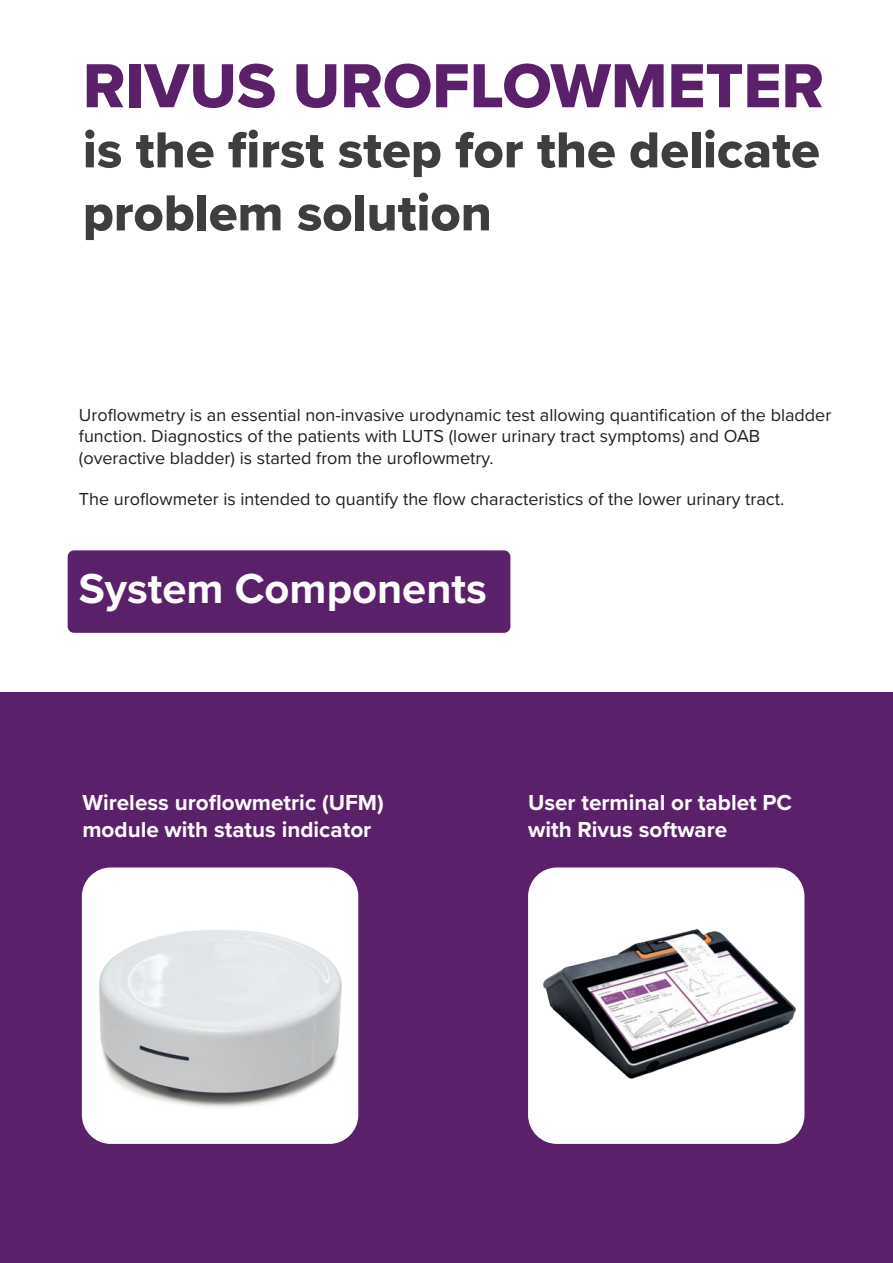
<style>
.page{position:relative;width:893px;height:1263px;background:#fff}
.page>*{position:absolute;margin:0;border:0;box-sizing:border-box;transform-origin:0 0}
.t1{font:64.5px "Proxima Nova Extrabld";color:#5b206a}
.t2{font:52.5px/63px "Proxima Nova Extrabld";color:#3e3e3f}
.t3{font:700 43.5px "Proxima Nova";color:#fff}
.t4{font:700 22.5px/27px "Proxima Nova";color:#fff}
.t5{font:18px/21.6px "Proxima Nova";color:#231f20}
</style>
<div class="page">
<div style="left:0;top:692px;width:893px;height:571px;background:#5b206a"></div>
<div style="left:82px;top:867px;width:276px;height:277px;background:#fff;border-radius:29px"></div>
<div style="left:528px;top:867px;width:276px;height:277px;background:#fff;border-radius:29px"></div>
<div style="left:68px;top:550px;width:442px;height:83px;background:#5b206a;border-radius:6px"></div>
<img style="left:81px;top:893px;width:278px;height:251px">
<img style="left:543px;top:919px;width:262px;height:159px">
<h1 class="t1" style="left:83px;top:38px;width:743px">RIVUS UROFLOWMETER</h1>
<h2 class="t2" style="left:83px;top:118px;width:738px">is the first step for the delicate problem solution</h2>
<p class="t5" style="left:79px;top:403px;width:754px">Uroflowmetry is an essential non-invasive urodynamic test allowing quantification of the bladder function. Diagnostics of the patients with LUTS (lower urinary tract symptoms) and OAB (overactive bladder) is started from the uroflowmetry.</p>
<p class="t5" style="left:79px;top:488px;width:707px">The uroflowmeter is intended to quantify the flow characteristics of the lower urinary tract.</p>
<h3 class="t3" style="left:79px;top:555px;width:410px">System Components</h3>
<p class="t4" style="left:82px;top:789px;width:303px">Wireless uroflowmetric (UFM) module with status indicator</p>
<p class="t4" style="left:528px;top:788px;width:265px">User terminal or tablet PC with Rivus software</p>
</div>
